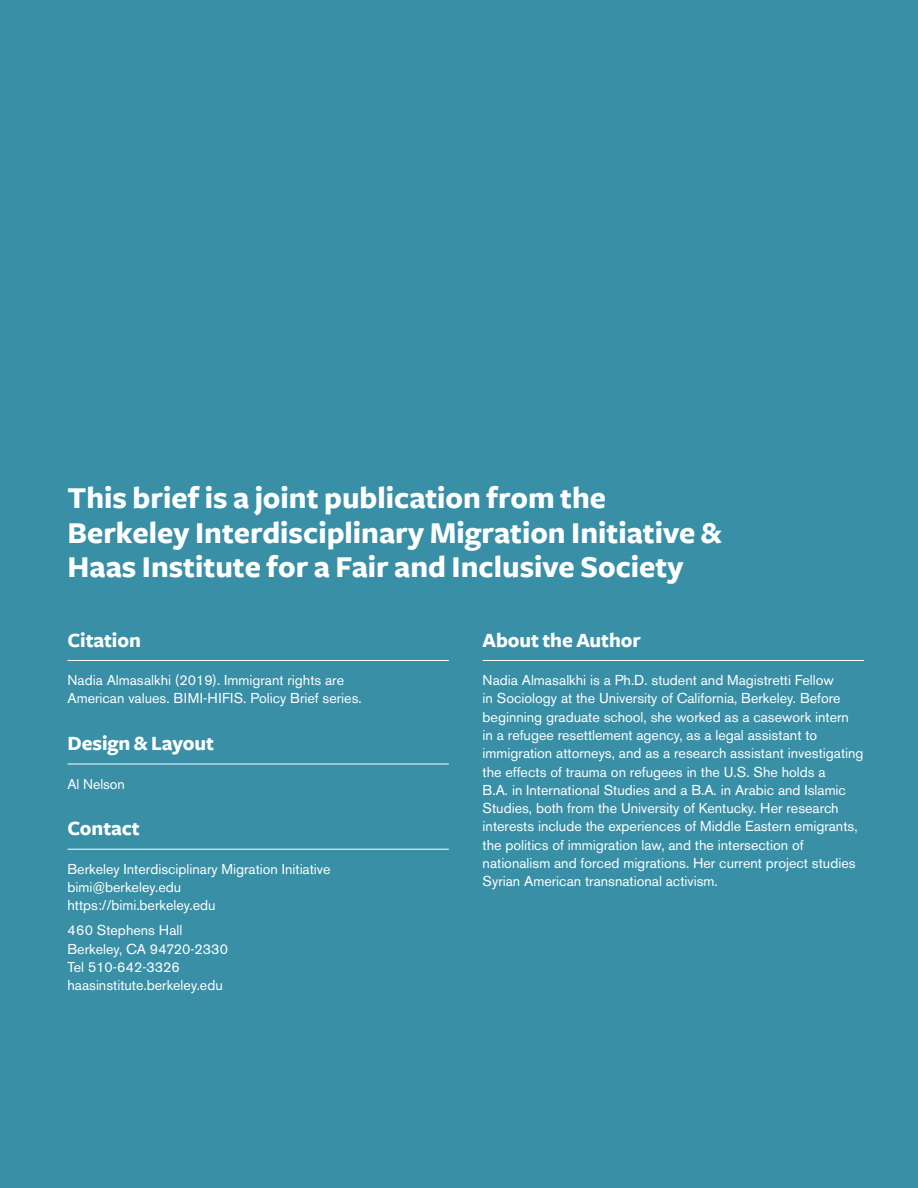
<style>
.page{position:relative;width:918px;height:1188px;background:#388fa6}
.page>*{position:absolute;margin:0;border:0;box-sizing:border-box;transform-origin:0 0}
.t1{font:700 31.5px/34.5px "Freight Sans";color:#fff}
.t2{font:700 21px "Freight Sans";letter-spacing:-.005em;color:#fff}
.t3{font:14.25px/18.3px "Akzidenz Grotesk BE";color:#fff}
.t4{font:14.1px "Akzidenz Grotesk BE";letter-spacing:-.005em;color:#fff}
</style>
<div class="page">
<hr style="left:68px;top:660px;width:381px;height:1px;background:#fff">
<hr style="left:68px;top:764px;width:381px;height:1px;background:#fff">
<hr style="left:68px;top:849px;width:381px;height:1px;background:#fff">
<hr style="left:483px;top:660px;width:381px;height:1px;background:#fff">
<h1 class="t1" style="left:68px;top:482px;width:656px">This brief is a joint publication from the<br>Berkeley Interdisciplinary Migration Initiative &amp;<br>Haas Institute for a Fair and Inclusive Society</h1>
<h2 class="t2" style="left:68px;top:628px;width:75px">Citation</h2>
<p class="t3" style="left:68px;top:671px;width:296px">Nadia Almasalkhi (2019). Immigrant rights are<br>American values. BIMI-HIFIS. Policy Brief series.</p>
<h2 class="t2" style="left:68px;top:732px;width:148px">Design &amp; Layout</h2>
<p class="t4" style="left:68px;top:775px;width:59px">Al Nelson</p>
<h2 class="t2" style="left:68px;top:817px;width:74px">Contact</h2>
<p class="t3" style="left:68px;top:860px;width:265px">Berkeley Interdisciplinary Migration Initiative bimi@berkeley.edu https://bimi.berkeley.edu</p>
<p class="t3" style="left:68px;top:921px;width:162px">460 Stephens Hall<br>Berkeley, CA 94720-2330<br>Tel 510-642-3326 haasinstitute.berkeley.edu</p>
<h2 class="t2" style="left:483px;top:628px;width:160px">About the Author</h2>
<p class="t3" style="left:483px;top:671px;width:382px">Nadia Almasalkhi is a Ph.D. student and Magistretti Fellow<br>in Sociology at the University of California, Berkeley. Before beginning graduate school, she worked as a casework intern<br>in a refugee resettlement agency, as a legal assistant to immigration attorneys, and as a research assistant investigating the effects of trauma on refugees in the U.S. She holds a<br>B.A. in International Studies and a B.A. in Arabic and Islamic Studies, both from the University of Kentucky. Her research interests include the experiences of Middle Eastern emigrants, the politics of immigration law, and the intersection of nationalism and forced migrations. Her current project studies Syrian American transnational activism.</p>
</div>
